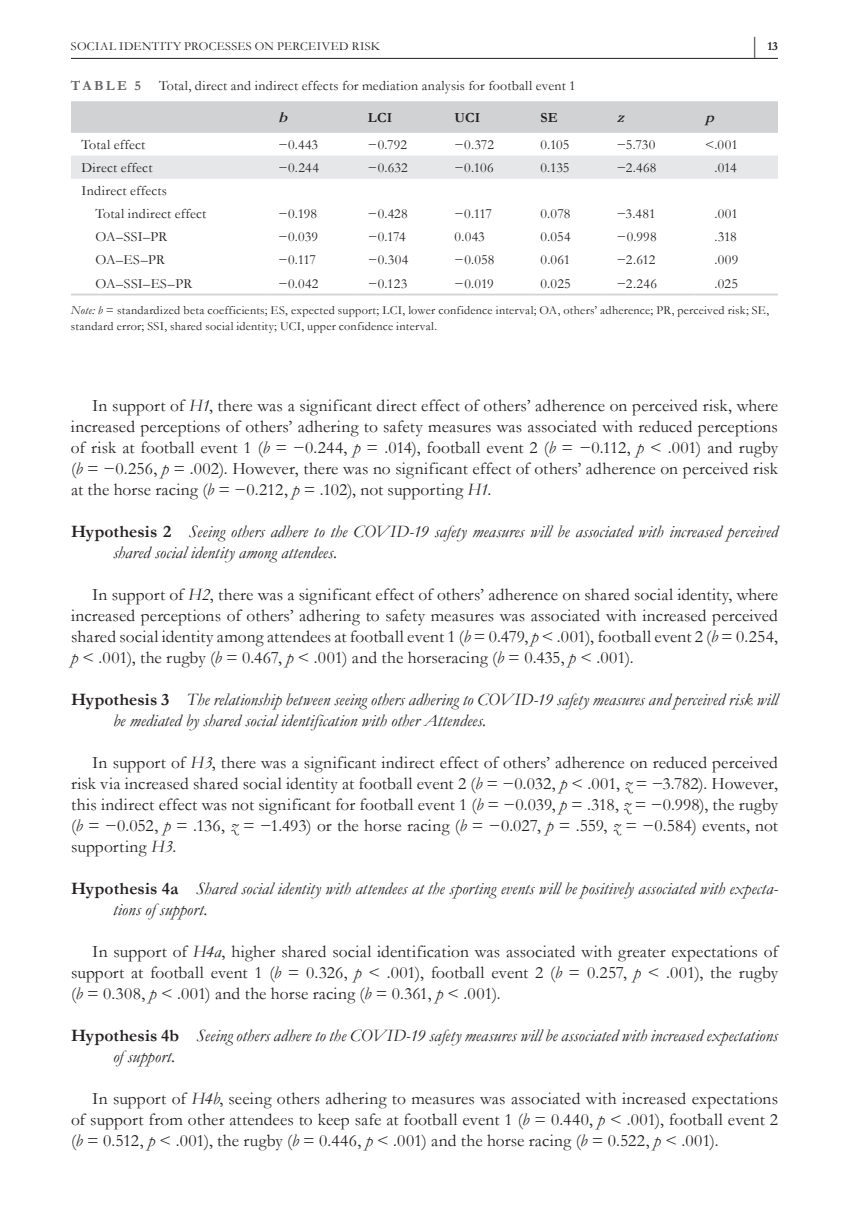
<style>
.page{position:relative;width:849px;height:1221px;background:#fff}
.page>*{position:absolute;margin:0;border:0;box-sizing:border-box;transform-origin:0 0}
.t1{font:17.5px/21px "Garamond";letter-spacing:.005em;color:#231f20;text-align:justify}
.t2{font:italic 17.5px/21px "Garamond";letter-spacing:.005em;color:#231f20}
.t3{font:14px/23.1px "Garamond";letter-spacing:.015em;color:#231f20}
.t4{font:700 14px "Garamond";letter-spacing:.015em;color:#231f20}
.t5{font:700 14px "Garamond";letter-spacing:.165em;color:#636366}
.t6{font:italic 700 14px "Garamond";color:#231f20}
.t7{font:12.25px/15.8px "Garamond";letter-spacing:.02em;color:#231f20}
.t8{font:700 12.25px "Garamond";color:#231f20}
.s1{font-size:23.62px}
.s2{font-style:italic}
.s3{font-weight:700;font-style:normal}
</style>
<div class="page">
<hr style="left:71px;top:58px;width:706px;height:1px;background:#231f20">
<div style="left:71px;top:101px;width:706px;height:32px;background:#d1d2d4"></div>
<div style="left:71px;top:155px;width:706px;height:24px;background:#e6e7e9"></div>
<hr style="left:71px;top:294px;width:197px;height:1px;background:#d1d2d4">
<hr style="left:268px;top:294px;width:89px;height:1px;background:#d1d2d4">
<hr style="left:357px;top:294px;width:87px;height:1px;background:#d1d2d4">
<hr style="left:444px;top:294px;width:85px;height:1px;background:#d1d2d4">
<hr style="left:529px;top:294px;width:77px;height:1px;background:#d1d2d4">
<hr style="left:606px;top:294px;width:88px;height:1px;background:#d1d2d4">
<hr style="left:694px;top:294px;width:83px;height:1px;background:#d1d2d4">
<p class="t7" style="left:71px;top:38px;width:310px">SOCIAL IDENTITY PROCESSES ON PERCEIVED RISK</p>
<p class="t8" style="left:751px;top:38px;width:28px"><span class="s1">|</span> 13</p>
<p class="t5" style="left:71px;top:76px;width:72px">TABLE 5</p>
<p class="t3" style="left:159px;top:74px;width:418px">Total, direct and indirect effects for mediation analysis for football event 1</p>
<p class="t6" style="left:278px;top:110px;width:10px">b</p>
<p class="t4" style="left:368px;top:108px;width:26px">LCI</p>
<p class="t4" style="left:454px;top:108px;width:27px">UCI</p>
<p class="t4" style="left:540px;top:108px;width:19px">SE</p>
<p class="t6" style="left:616px;top:110px;width:8px">z</p>
<p class="t6" style="left:704px;top:110px;width:10px">p</p>
<p class="t3" style="left:81px;top:132px;width:65px">Total effect</p>
<p class="t3" style="left:278px;top:132px;width:41px">−0.443</p>
<p class="t3" style="left:368px;top:132px;width:41px">−0.792</p>
<p class="t3" style="left:454px;top:132px;width:41px">−0.372</p>
<p class="t3" style="left:540px;top:132px;width:31px">0.105</p>
<p class="t3" style="left:616px;top:132px;width:40px">−5.730</p>
<p class="t3" style="left:704px;top:132px;width:34px">&lt;.001</p>
<p class="t3" style="left:81px;top:155px;width:72px">Direct effect</p>
<p class="t3" style="left:278px;top:155px;width:42px">−0.244</p>
<p class="t3" style="left:368px;top:155px;width:41px">−0.632</p>
<p class="t3" style="left:454px;top:155px;width:41px">−0.106</p>
<p class="t3" style="left:540px;top:155px;width:30px">0.135</p>
<p class="t3" style="left:616px;top:155px;width:41px">−2.468</p>
<p class="t3" style="left:714px;top:155px;width:24px">.014</p>
<p class="t3" style="left:95px;top:178px;width:112px;text-indent:-14px">Indirect effects<br>Total indirect effect</p>
<p class="t3" style="left:278px;top:202px;width:40px">−0.198</p>
<p class="t3" style="left:368px;top:202px;width:41px">−0.428</p>
<p class="t3" style="left:454px;top:202px;width:39px">−0.117</p>
<p class="t3" style="left:540px;top:202px;width:31px">0.078</p>
<p class="t3" style="left:616px;top:202px;width:40px">−3.481</p>
<p class="t3" style="left:714px;top:202px;width:25px">.001</p>
<p class="t3" style="left:95px;top:225px;width:73px">OA–SSI–PR</p>
<p class="t3" style="left:278px;top:225px;width:41px">−0.039</p>
<p class="t3" style="left:368px;top:225px;width:39px">−0.174</p>
<p class="t3" style="left:454px;top:225px;width:32px">0.043</p>
<p class="t3" style="left:540px;top:225px;width:32px">0.054</p>
<p class="t3" style="left:616px;top:225px;width:41px">−0.998</p>
<p class="t3" style="left:714px;top:225px;width:24px">.318</p>
<p class="t3" style="left:96px;top:248px;width:71px">OA–ES–PR</p>
<p class="t3" style="left:278px;top:248px;width:39px">−0.117</p>
<p class="t3" style="left:368px;top:248px;width:42px">−0.304</p>
<p class="t3" style="left:454px;top:248px;width:41px">−0.058</p>
<p class="t3" style="left:540px;top:248px;width:31px">0.061</p>
<p class="t3" style="left:616px;top:248px;width:40px">−2.612</p>
<p class="t3" style="left:714px;top:248px;width:25px">.009</p>
<p class="t3" style="left:96px;top:271px;width:98px">OA–SSI–ES–PR</p>
<p class="t3" style="left:278px;top:271px;width:41px">−0.042</p>
<p class="t3" style="left:368px;top:271px;width:41px">−0.123</p>
<p class="t3" style="left:454px;top:271px;width:41px">−0.019</p>
<p class="t3" style="left:540px;top:271px;width:32px">0.025</p>
<p class="t3" style="left:616px;top:271px;width:41px">−2.246</p>
<p class="t3" style="left:714px;top:271px;width:25px">.025</p>
<p class="t7" style="left:71px;top:302px;width:699px"><span class="s2">Note: b</span> = standardized beta coefficients; ES, expected support; LCI, lower confidence interval; OA, others’ adherence; PR, perceived risk; SE, standard error; SSI, shared social identity; UCI, upper confidence interval.</p>
<p class="t1" style="left:71px;top:394px;width:708px;text-indent:21px">In support of <span class="s2">H1</span>, there was a significant direct effect of others’ adherence on perceived risk, where increased perceptions of others’ adhering to safety measures was associated with reduced perceptions of risk at football event 1 (<span class="s2">b</span> = −0.244, <span class="s2">p</span> = .014), football event 2 (<span class="s2">b</span> = −0.112, <span class="s2">p</span> &lt; .001) and rugby (<span class="s2">b</span> = −0.256, <span class="s2">p</span> = .002). However, there was no significant effect of others’ adherence on perceived risk at the horse racing (<span class="s2">b</span> = −0.212, <span class="s2">p</span> = .102), not supporting <span class="s2">H1</span>.</p>
<p class="t2" style="left:113px;top:520px;width:666px;text-indent:-42px"><span class="s3">Hypothesis 2</span> Seeing others adhere to the COVID-19 safety measures will be associated with increased perceived shared social identity among attendees.</p>
<p class="t1" style="left:71px;top:583px;width:708px;text-indent:21px">In support of <span class="s2">H2</span>, there was a significant effect of others’ adherence on shared social identity, where increased perceptions of others’ adhering to safety measures was associated with increased perceived shared social identity among attendees at football event 1 (<span class="s2">b</span> = 0.479, <span class="s2">p</span> &lt; .001), football event 2 (<span class="s2">b</span> = 0.254, <span class="s2">p</span> &lt; .001), the rugby (<span class="s2">b</span> = 0.467, <span class="s2">p</span> &lt; .001) and the horseracing (<span class="s2">b</span> = 0.435, <span class="s2">p</span> &lt; .001).</p>
<p class="t2" style="left:113px;top:688px;width:666px;text-indent:-42px"><span class="s3">Hypothesis 3</span> The relationship between seeing others adhering to COVID-19 safety measures and perceived risk will be mediated by shared social identification with other Attendees.</p>
<p class="t1" style="left:71px;top:751px;width:708px;text-indent:21px">In support of <span class="s2">H3</span>, there was a significant indirect effect of others’ adherence on reduced perceived risk via increased shared social identity at football event 2 (<span class="s2">b</span> = −0.032, <span class="s2">p</span> &lt; .001, <span class="s2">z</span> = −3.782). However, this indirect effect was not significant for football event 1 (<span class="s2">b</span> = −0.039, <span class="s2">p</span> = .318, <span class="s2">z</span> = −0.998), the rugby (<span class="s2">b</span> = −0.052, <span class="s2">p</span> = .136, <span class="s2">z</span> = −1.493) or the horse racing (<span class="s2">b</span> = −0.027, <span class="s2">p</span> = .559, <span class="s2">z</span> = −0.584) events, not supporting <span class="s2">H3</span>.</p>
<p class="t2" style="left:113px;top:877px;width:666px;text-indent:-42px"><span class="s3">Hypothesis 4a</span> Shared social identity with attendees at the sporting events will be positively associated with expecta&shy;tions of support.</p>
<p class="t1" style="left:71px;top:940px;width:708px;text-indent:21px">In support of <span class="s2">H4a</span>, higher shared social identification was associated with greater expectations of support at football event 1 (<span class="s2">b</span> = 0.326, <span class="s2">p</span> &lt; .001), football event 2 (<span class="s2">b</span> = 0.257, <span class="s2">p</span> &lt; .001), the rugby (<span class="s2">b</span> = 0.308, <span class="s2">p</span> &lt; .001) and the horse racing (<span class="s2">b</span> = 0.361, <span class="s2">p</span> &lt; .001).</p>
<p class="t2" style="left:113px;top:1024px;width:666px;text-indent:-42px"><span class="s3">Hypothesis 4b</span> Seeing others adhere to the COVID-19 safety measures will be associated with increased expectations of support.</p>
<p class="t1" style="left:71px;top:1087px;width:708px;text-indent:21px">In support of <span class="s2">H4b</span>, seeing others adhering to measures was associated with increased expectations of support from other attendees to keep safe at football event 1 (<span class="s2">b</span> = 0.440, <span class="s2">p</span> &lt; .001), football event 2 (<span class="s2">b</span> = 0.512, <span class="s2">p</span> &lt; .001), the rugby (<span class="s2">b</span> = 0.446, <span class="s2">p</span> &lt; .001) and the horse racing (<span class="s2">b</span> = 0.522, <span class="s2">p</span> &lt; .001).</p>
</div>
